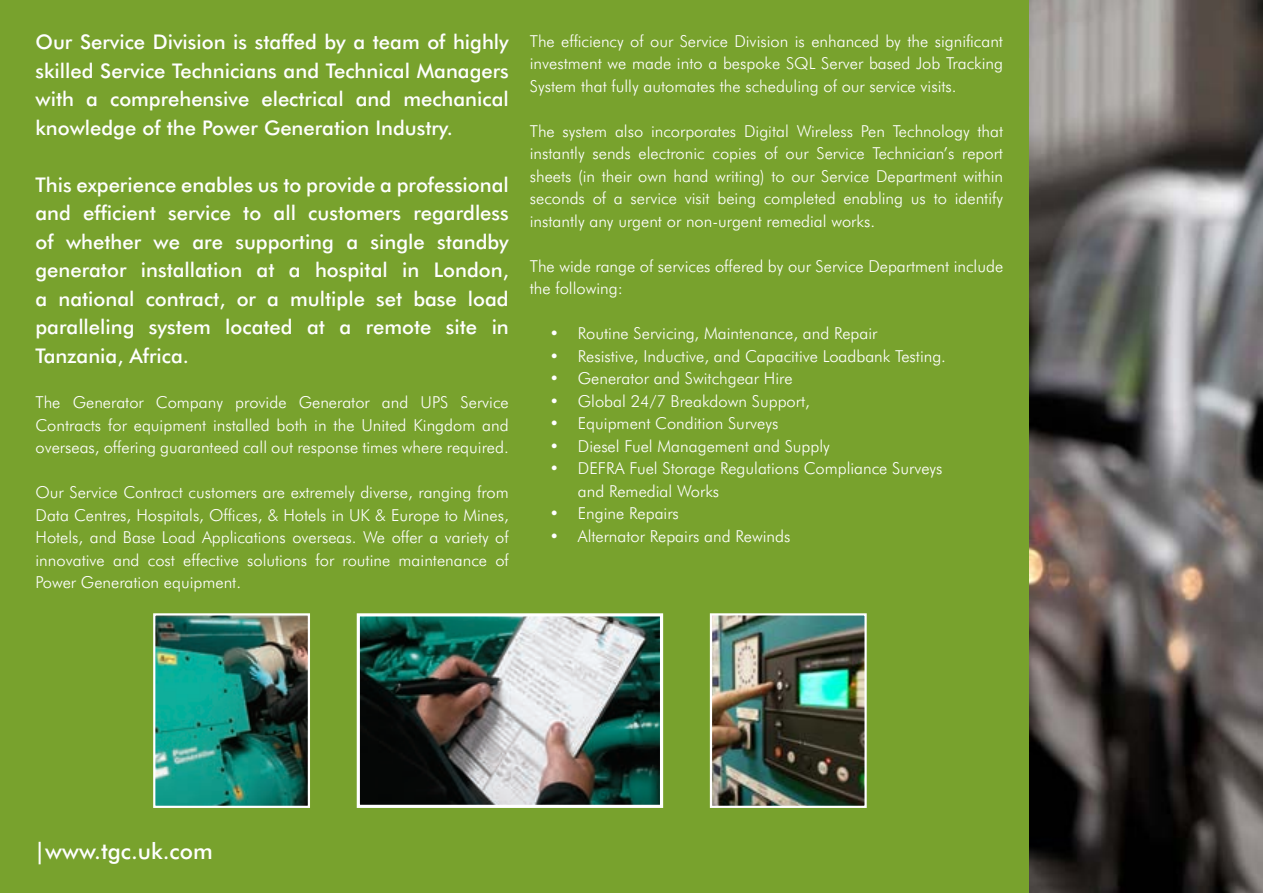
<style>
.page{position:relative;width:1263px;height:893px;background:#fff}
.page>*{position:absolute;margin:0;border:0;box-sizing:border-box;transform-origin:0 0}
.t1{font:500 22.5px "Futura BT";color:#fff}
.t2{font:500 20.25px/28.5px "Futura BT";color:#fff;text-align:justify}
.t3{font:300 16.5px/22.5px "Futura BT";color:#fff;text-align:justify}
</style>
<div class="page">
<div style="left:0;top:0;width:1068px;height:893px;background:#78a22d"></div>
<img style="left:156px;top:616px;width:151px;height:189px">
<div style="left:153px;top:613px;width:157px;height:195px;border:2px solid #fff"></div>
<img style="left:713px;top:616px;width:151px;height:189px">
<div style="left:710px;top:613px;width:157px;height:195px;border:2px solid #fff"></div>
<img style="left:361px;top:617px;width:298px;height:187px">
<div style="left:357px;top:613px;width:306px;height:195px;border:3px solid #fff"></div>
<img style="left:1029px;top:0;width:234px;height:893px">
<p class="t2" style="left:36px;top:28px;width:475px">Our Service Division is staffed by a team of highly skilled Service Technicians and Technical Managers with a comprehensive electrical and mechanical knowledge of the Power Generation Industry.</p>
<p class="t2" style="left:36px;top:170px;width:475px">This experience enables us to provide a professional and efficient service to all customers regardless of whether we are supporting a single standby generator installation at a hospital in London, a national contract, or a multiple set base load paralleling system located at a remote site in Tanzania, Africa.</p>
<p class="t3" style="left:36px;top:391px;width:475px">The Generator Company provide Generator and UPS Service Contracts for equipment installed both in the United Kingdom and overseas, offering guaranteed call out response times where required.</p>
<p class="t3" style="left:36px;top:481px;width:475px">Our Service Contract customers are extremely diverse, ranging from Data Centres, Hospitals, Offices, &amp; Hotels in UK &amp; Europe to Mines, Hotels, and Base Load Applications overseas. We offer a variety of innovative and cost effective solutions for routine maintenance of Power Generation equipment.</p>
<p class="t3" style="left:530px;top:29px;width:475px">The efficiency of our Service Division is enhanced by the significant investment we made into a bespoke SQL Server based Job Tracking System that fully automates the scheduling of our service visits.</p>
<p class="t3" style="left:530px;top:119px;width:475px">The system also incorporates Digital Wireless Pen Technology that instantly sends electronic copies of our Service Technician’s report sheets (in their own hand writing) to our Service Department within seconds of a service visit being completed enabling us to identify instantly any urgent or non-urgent remedial works.</p>
<p class="t3" style="left:530px;top:254px;width:475px">The wide range of services offered by our Service Department include the following:</p>
<p class="t3" style="left:549px;top:322px;width:330px">• Routine Servicing, Maintenance, and Repair</p>
<p class="t3" style="left:549px;top:344px;width:398px">• Resistive, Inductive, and Capacitive Loadbank Testing.</p>
<p class="t3" style="left:549px;top:367px;width:245px">• Generator and Switchgear Hire</p>
<p class="t3" style="left:549px;top:389px;width:262px">• Global 24/7 Breakdown Support,</p>
<p class="t3" style="left:549px;top:412px;width:231px">• Equipment Condition Surveys</p>
<p class="t3" style="left:549px;top:434px;width:282px">• Diesel Fuel Management and Supply</p>
<p class="t3" style="left:549px;top:457px;width:395px">• DEFRA Fuel Storage Regulations Compliance Surveys</p>
<p class="t3" style="left:578px;top:479px;width:143px">and Remedial Works</p>
<p class="t3" style="left:549px;top:502px;width:131px">• Engine Repairs</p>
<p class="t3" style="left:549px;top:524px;width:243px">• Alternator Repairs and Rewinds</p>
<p class="t1" style="left:34px;top:837px;width:180px">|www.tgc.uk.com</p>
</div>
